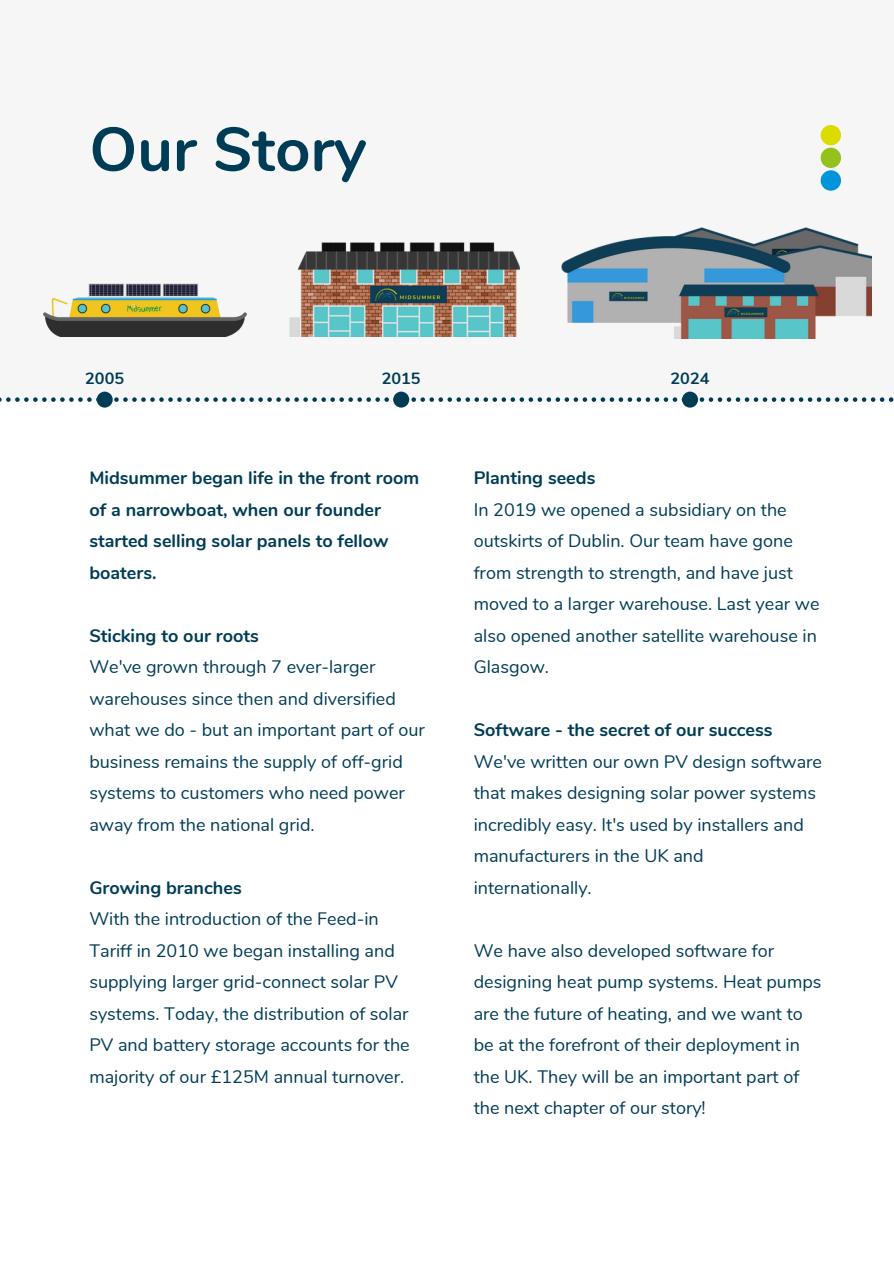
<style>
.page{position:relative;width:894px;height:1264px;background:#fff}
.page>*{position:absolute;margin:0;border:0;box-sizing:border-box;transform-origin:0 0}
.t1{font:700 61.5px "Nunito";color:#003c56}
.t2{font:18px/31.5px "Nunito";color:#003c56}
.t3{font:700 18px/31.5px "Nunito";color:#003c56}
.t4{font:700 16.2px "Nunito";color:#003c56}
</style>
<div class="page">
<div style="left:0;top:0;width:893px;height:399px;background:#f6f6f6"></div>
<svg style="left:0;top:397px;width:893px;height:5px"></svg>
<img style="left:561px;top:228px;width:309px;height:110px">
<img style="left:289px;top:242px;width:230px;height:94px">
<img style="left:43px;top:283px;width:204px;height:53px">
<div style="left:97px;top:391px;width:16px;height:16px;background:#003c56;border-radius:50%"></div>
<div style="left:393px;top:391px;width:16px;height:16px;background:#003c56;border-radius:50%"></div>
<div style="left:681px;top:391px;width:16px;height:16px;background:#003c56;border-radius:50%"></div>
<div style="left:820px;top:125px;width:20px;height:20px;background:#dcdc00;border-radius:50%"></div>
<div style="left:820px;top:148px;width:20px;height:20px;background:#95c11f;border-radius:50%"></div>
<div style="left:820px;top:170px;width:20px;height:21px;background:#0095db;border-radius:50%"></div>
<h2 class="t1" style="left:89px;top:109px;width:278px">Our Story</h2>
<h2 class="t4" style="left:85px;top:368px;width:40px">2005</h2>
<h2 class="t4" style="left:381px;top:368px;width:40px">2015</h2>
<p class="t4" style="left:670px;top:368px;width:40px">2024</p>
<h2 class="t3" style="left:89px;top:462px;width:331px">Midsummer began life in the front room of a narrowboat, when our founder started selling solar panels to fellow boaters.</h2>
<p class="t3" style="left:89px;top:620px;width:171px">Sticking to our roots</p>
<p class="t2" style="left:89px;top:651px;width:337px">We've grown through 7 ever-larger warehouses since then and diversified what we do - but an important part of our business remains the supply of off-grid systems to customers who need power away from the national grid.</p>
<p class="t3" style="left:89px;top:872px;width:154px">Growing branches</p>
<p class="t2" style="left:89px;top:903px;width:322px">With the introduction of the Feed-in Tariff in 2010 we began installing and supplying larger grid-connect solar PV systems. Today, the distribution of solar PV and battery storage accounts for the majority of our £125M annual turnover.</p>
<p class="t3" style="left:473px;top:462px;width:123px">Planting seeds</p>
<p class="t2" style="left:473px;top:494px;width:347px">In 2019 we opened a subsidiary on the outskirts of Dublin. Our team have gone from strength to strength, and have just moved to a larger warehouse. Last year we also opened another satellite warehouse in Glasgow.</p>
<p class="t3" style="left:473px;top:714px;width:300px">Software - the secret of our success</p>
<p class="t2" style="left:473px;top:746px;width:350px">We've written our own PV design software that makes designing solar power systems incredibly easy. It's used by installers and manufacturers in the UK and internationally.</p>
<p class="t2" style="left:473px;top:935px;width:349px">We have also developed software for designing heat pump systems. Heat pumps are the future of heating, and we want to be at the forefront of their deployment in the UK. They will be an important part of the next chapter of our story!</p>
</div>
